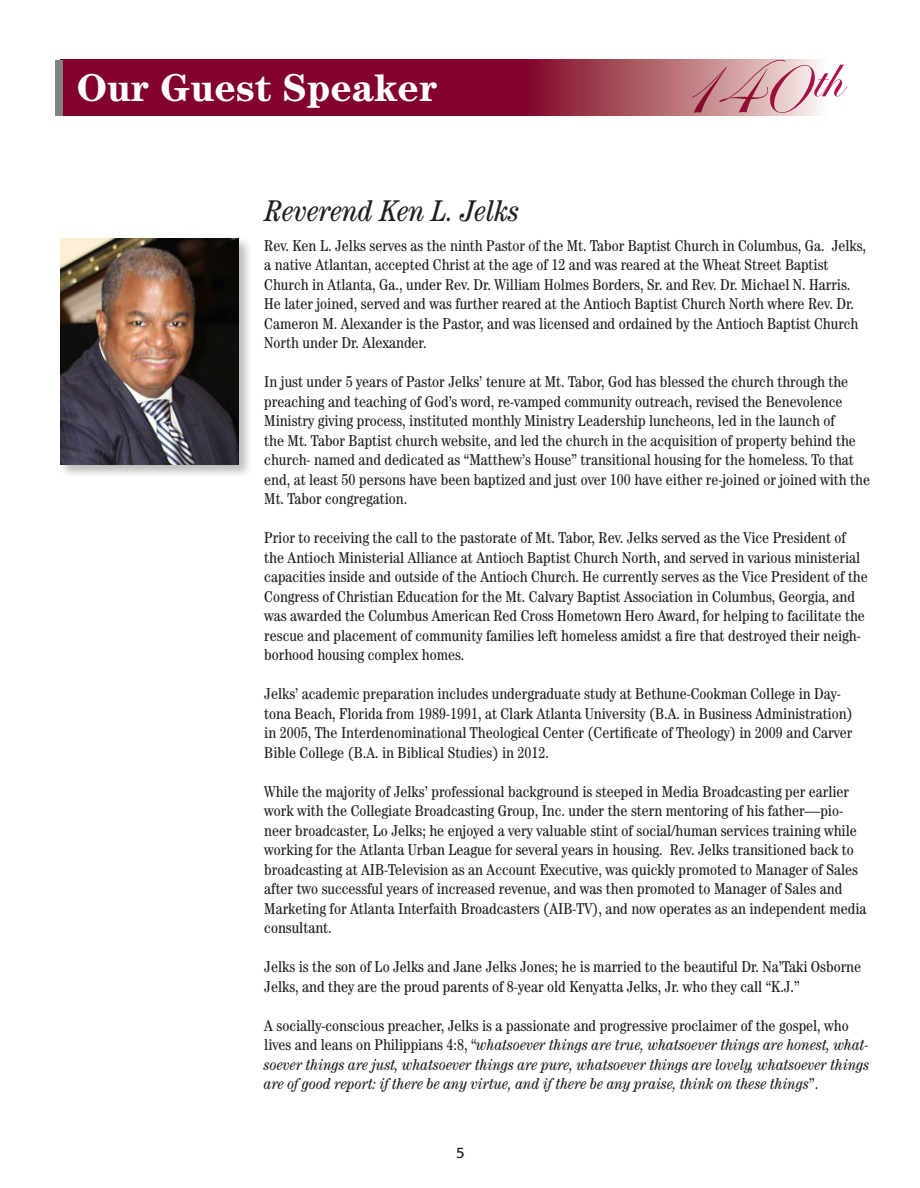
<style>
.page{position:relative;width:920px;height:1188px;background:#fff}
.page>*{position:absolute;margin:0;border:0;box-sizing:border-box;transform-origin:0 0}
.t1{font:90px "Edwardian Script ITC";color:#af144d}
.t2{font:700 39px "Century";color:#fff}
.t3{font:italic condensed 30px "Century";color:#231f20}
.t4{font:condensed 15.75px/19.5px "Century";color:#231f20}
.t5{font:italic condensed 15.75px/19.5px "Century";color:#231f20}
.t6{font:15px "Formata";color:#231f20}
.s1{font-style:normal}
</style>
<div class="page">
<svg style="left:63px;top:60px;width:758px;height:55px;background:#972f4c"></svg>
<div style="left:55px;top:60px;width:8px;height:55px;background:#808285"></div>
<div style="left:58px;top:236px;width:195px;height:243px;background:#231f20;opacity:.3"></div>
<img style="left:60px;top:239px;width:178px;height:226px">
<p class="t2" style="left:77px;top:64px;width:362px">Our Guest Speaker</p>
<p class="t3" style="left:265px;top:194px;width:256px">Reverend Ken L. Jelks</p>
<h1 class="t1" style="left:671px;top:36px;width:171px">140 <sup>th</sup></h1>
<p class="t4" style="left:264px;top:235px;width:603px">Rev. Ken L. Jelks serves as the ninth Pastor of the Mt. Tabor Baptist Church in Columbus, Ga. Jelks, a native Atlantan, accepted Christ at the age of 12 and was reared at the Wheat Street Baptist Church in Atlanta, Ga., under Rev. Dr. William Holmes Borders, Sr. and Rev. Dr. Michael N. Harris.<br>He later joined, served and was further reared at the Antioch Baptist Church North where Rev. Dr.<br>Cameron M. Alexander is the Pastor, and was licensed and ordained by the Antioch Baptist Church North under Dr. Alexander.</p>
<p class="t4" style="left:264px;top:372px;width:607px">In just under 5 years of Pastor Jelks’ tenure at Mt. Tabor, God has blessed the church through the preaching and teaching of God’s word, re-vamped community outreach, revised the Benevolence Ministry giving process, instituted monthly Ministry Leadership luncheons, led in the launch of<br>the Mt. Tabor Baptist church website, and led the church in the acquisition of property behind the church- named and dedicated as “Matthew’s House” transitional housing for the homeless. To that end, at least 50 persons have been baptized and just over 100 have either re-joined or joined with the Mt. Tabor congregation.</p>
<p class="t4" style="left:264px;top:528px;width:605px">Prior to receiving the call to the pastorate of Mt. Tabor, Rev. Jelks served as the Vice President of the Antioch Ministerial Alliance at Antioch Baptist Church North, and served in various ministerial capacities inside and outside of the Antioch Church. He currently serves as the Vice President of the Congress of Christian Education for the Mt. Calvary Baptist Association in Columbus, Georgia, and was awarded the Columbus American Red Cross Hometown Hero Award, for helping to facilitate the rescue and placement of community families left homeless amidst a fire that destroyed their neigh&shy;borhood housing complex homes.</p>
<p class="t4" style="left:264px;top:684px;width:590px">Jelks’ academic preparation includes undergraduate study at Bethune-Cookman College in Day&shy;tona Beach, Florida from 1989-1991, at Clark Atlanta University (B.A. in Business Administration) in 2005, The Interdenominational Theological Center (Certificate of Theology) in 2009 and Carver Bible College (B.A. in Biblical Studies) in 2012.</p>
<p class="t4" style="left:264px;top:781px;width:603px">While the majority of Jelks’ professional background is steeped in Media Broadcasting per earlier work with the Collegiate Broadcasting Group, Inc. under the stern mentoring of his father—pio&shy;neer broadcaster, Lo Jelks; he enjoyed a very valuable stint of social/human services training while working for the Atlanta Urban League for several years in housing. Rev. Jelks transitioned back to broadcasting at AIB-Television as an Account Executive, was quickly promoted to Manager of Sales after two successful years of increased revenue, and was then promoted to Manager of Sales and Marketing for Atlanta Interfaith Broadcasters (AIB-TV), and now operates as an independent media consultant.</p>
<p class="t4" style="left:264px;top:957px;width:598px">Jelks is the son of Lo Jelks and Jane Jelks Jones; he is married to the beautiful Dr. Na’Taki Osborne<br>Jelks, and they are the proud parents of 8-year old Kenyatta Jelks, Jr. who they call “K.J.”</p>
<p class="t5" style="left:264px;top:1015px;width:607px"><span class="s1">A socially-conscious preacher, Jelks is a passionate and progressive proclaimer of the gospel, who lives and leans on Philippians 4:8, “</span>whatsoever things are true, whatsoever things are honest, what&shy;soever things are just, whatsoever things are pure, whatsoever things are lovely, whatsoever things are of good report: if there be any virtue, and if there be any praise, think on these things<span class="s1">”.</span></p>
<p class="t6" style="left:456px;top:1144px;width:10px">5</p>
</div>
